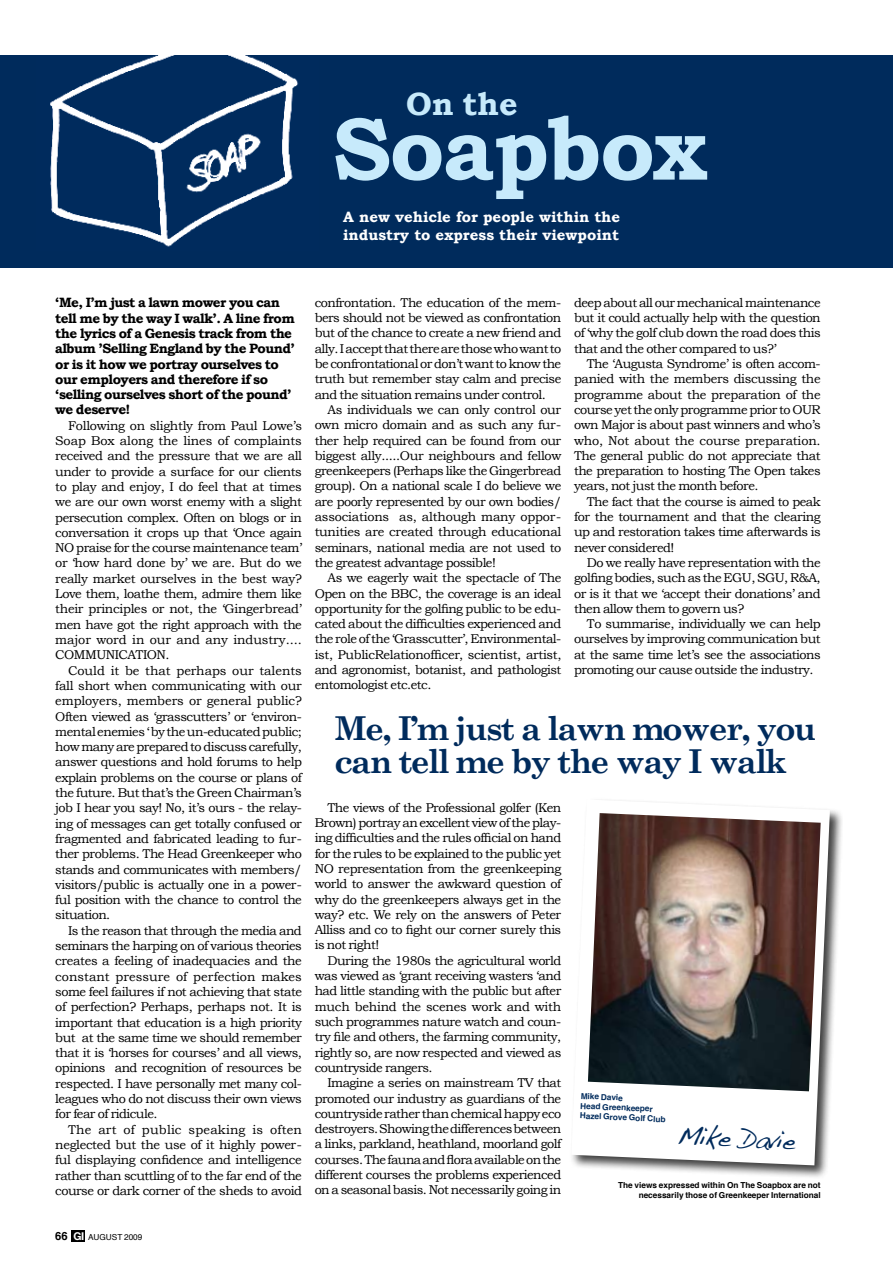
<style>
.page{position:relative;width:893px;height:1263px;background:#fff}
.page>*{position:absolute;margin:0;border:0;box-sizing:border-box;transform-origin:0 0}
.t1{font:700 89.1px "Bookman Old Style";letter-spacing:-.02em;color:#c7eafb}
.t2{font:700 33px/33px "Century Schoolbook";letter-spacing:-.05em;color:#002b5c}
.t3{font:700 32.25px "Bookman Old Style";color:#c7eafb}
.t4{font:26.85px "Handwriting Dakota";color:#002b5c}
.t5{font:700 15px/18px "Bookman Old Style";color:#fff}
.t6{font:700 13.5px/15.3px "Bookman Old Style";letter-spacing:-.04em;color:#000}
.t7{font:12.75px/15.3px "Bookman Old Style";letter-spacing:-.04em;color:#000;text-align:justify}
.t8{font:700 8.25px/9.8px "Helvetica";color:#000;text-align:right}
.t9{font:700 8.25px/9.9px "Helvetica";color:#002b5c}
.t10{font:8.25px "Helvetica";color:#000}
.s1{font-weight:700;font-size:11.25px}
.s2{font-family:"Helvetica Neue";font-weight:700;font-size:10.8px;color:#fff}
</style>
<div class="page">
<div style="left:71px;top:1230px;width:14px;height:11px;background:#000"></div>
<div style="left:0;top:55px;width:893px;height:213px;background:#002b5c"></div>
<img style="left:50px;top:55px;width:249px;height:192px">
<div style="left:569px;top:797px;width:274px;height:381px;background:#000;opacity:.75"></div>
<svg style="left:569px;top:797px;width:264px;height:371px"></svg>
<img style="left:588px;top:813px;width:233px;height:278px">
<h3 class="t3" style="left:406px;top:85px;width:113px">On the</h3>
<h3 class="t3" style="left:411px;top:85px;width:113px">On the</h3>
<h1 class="t1" style="left:332px;top:96px;width:376px">Soapbox</h1>
<p class="t5" style="left:343px;top:208px;width:278px">A new vehicle for people within the industry to express their viewpoint</p>
<p class="t5" style="left:349px;top:208px;width:278px">A new vehicle for people within the industry to express their viewpoint</p>
<p class="t6" style="left:55px;top:295px;width:241px">‘Me, I’m just a lawn mower you can tell me by the way I walk’. A line from the lyrics of a Genesis track from the album ’Selling England by the Pound’ or is it how we portray ourselves to our employers and therefore if so ‘selling ourselves short of the pound’ we deserve!</p>
<p class="t7" style="left:55px;top:418px;width:248px;text-indent:13px">Following on slightly from Paul Lowe’s Soap Box along the lines of complaints received and the pressure that we are all under to provide a surface for our clients to play and enjoy, I do feel that at times we are our own worst enemy with a slight persecution complex. Often on blogs or in conversation it crops up that ‘Once again NO praise for the course maintenance team’ or ‘how hard done by’ we are. But do we really market ourselves in the best way?<br>Love them, loathe them, admire them like their principles or not, the ‘Gingerbread’ men have got the right approach with the major word in our and any industry....<br>COMMUNICATION.</p>
<p class="t7" style="left:55px;top:663px;width:248px;text-indent:13px">Could it be that perhaps our talents fall short when communicating with our employers, members or general public?<br>Often viewed as ‘grasscutters’ or ‘environ&shy;mental enemies ‘ by the un-educated public; how many are prepared to discuss carefully, answer questions and hold forums to help explain problems on the course or plans of the future. But that’s the Green Chairman’s job I hear you say! No, it’s ours - the relay&shy;ing of messages can get totally confused or fragmented and fabricated leading to fur&shy;ther problems. The Head Greenkeeper who stands and communicates with members/ visitors/public is actually one in a power&shy;ful position with the chance to control the situation.</p>
<p class="t7" style="left:55px;top:923px;width:248px;text-indent:13px">Is the reason that through the media and seminars the harping on of various theories creates a feeling of inadequacies and the constant pressure of perfection makes some feel failures if not achieving that state of perfection? Perhaps, perhaps not. It is important that education is a high priority but at the same time we should remember that it is ‘horses for courses’ and all views, opinions and recognition of resources be respected. I have personally met many col&shy;leagues who do not discuss their own views for fear of ridicule.</p>
<p class="t7" style="left:55px;top:1122px;width:248px;text-indent:13px">The art of public speaking is often neglected but the use of it highly power&shy;ful displaying confidence and intelligence rather than scuttling of to the far end of the course or dark corner of the sheds to avoid</p>
<p class="t7" style="left:315px;top:295px;width:248px">confrontation. The education of the mem&shy;bers should not be viewed as confrontation but of the chance to create a new friend and ally. I accept that there are those who want to be confrontational or don’t want to know the truth but remember stay calm and precise and the situation remains under control.</p>
<p class="t7" style="left:315px;top:402px;width:248px;text-indent:13px">As individuals we can only control our own micro domain and as such any fur&shy;ther help required can be found from our biggest ally.....Our neighbours and fellow greenkeepers (Perhaps like the Gingerbread group). On a national scale I do believe we are poorly represented by our own bodies/ associations as, although many oppor&shy;tunities are created through educational seminars, national media are not used to the greatest advantage possible!</p>
<p class="t7" style="left:315px;top:570px;width:248px;text-indent:13px">As we eagerly wait the spectacle of The Open on the BBC, the coverage is an ideal opportunity for the golfing public to be edu&shy;cated about the difficulties experienced and the role of the ‘Grasscutter’, Environmental&shy;ist, PublicRelationofficer, scientist, artist, and agronomist, botanist, and pathologist entomologist etc.etc.</p>
<p class="t7" style="left:574px;top:295px;width:248px">deep about all our mechanical maintenance but it could actually help with the question of ‘why the golf club down the road does this that and the other compared to us?’</p>
<p class="t7" style="left:574px;top:356px;width:248px;text-indent:13px">The ‘Augusta Syndrome’ is often accom&shy;panied with the members discussing the programme about the preparation of the course yet the only programme prior to OUR own Major is about past winners and who’s who, Not about the course preparation.<br>The general public do not appreciate that the preparation to hosting The Open takes years, not just the month before.</p>
<p class="t7" style="left:574px;top:494px;width:248px;text-indent:13px">The fact that the course is aimed to peak for the tournament and that the clearing up and restoration takes time afterwards is never considered!</p>
<p class="t7" style="left:574px;top:555px;width:248px;text-indent:13px">Do we really have representation with the golfing bodies, such as the EGU, SGU, R&amp;A, or is it that we ‘accept their donations’ and then allow them to govern us?</p>
<p class="t7" style="left:574px;top:616px;width:248px;text-indent:13px">To summarise, individually we can help ourselves by improving communication but at the same time let’s see the associations promoting our cause outside the industry.</p>
<h2 class="t2" style="left:334px;top:712px;width:483px">Me, I’m just a lawn mower, you can tell me by the way I walk</h2>
<p class="t7" style="left:315px;top:800px;width:248px;text-indent:13px">The views of the Professional golfer (Ken Brown) portray an excellent view of the play&shy;ing difficulties and the rules official on hand for the rules to be explained to the public yet NO representation from the greenkeeping world to answer the awkward question of why do the greenkeepers always get in the way? etc. We rely on the answers of Peter Alliss and co to fight our corner surely this is not right!</p>
<p class="t7" style="left:315px;top:953px;width:248px;text-indent:13px">During the 1980s the agricultural world was viewed as ‘grant receiving wasters ‘and had little standing with the public but after much behind the scenes work and with such programmes nature watch and coun&shy;try file and others, the farming community, rightly so, are now respected and viewed as countryside rangers.</p>
<p class="t7" style="left:315px;top:1075px;width:248px;text-indent:13px">Imagine a series on mainstream TV that promoted our industry as guardians of the countryside rather than chemical happy eco destroyers. Showing the differences between a links, parkland, heathland, moorland golf courses. The fauna and flora available on the different courses the problems experienced on a seasonal basis. Not necessarily going in</p>
<p class="t9" style="left:581px;top:1091px;width:87px;rotate:2deg">Mike Davie<br>Head Greenkeeper<br>Hazel Grove Golf Club</p>
<h3 class="t4" style="left:678px;top:1118px;width:120px;rotate:3deg">Mike Davie</h3>
<p class="t8" style="left:618px;top:1181px;width:204px">The views expressed within On The Soapbox are not necessarily those of Greenkeeper International</p>
<p class="t10" style="left:55px;top:1231px;width:89px"><span class="s1">66</span> <span class="s2">GI</span> AUGUST 2009</p>
</div>
